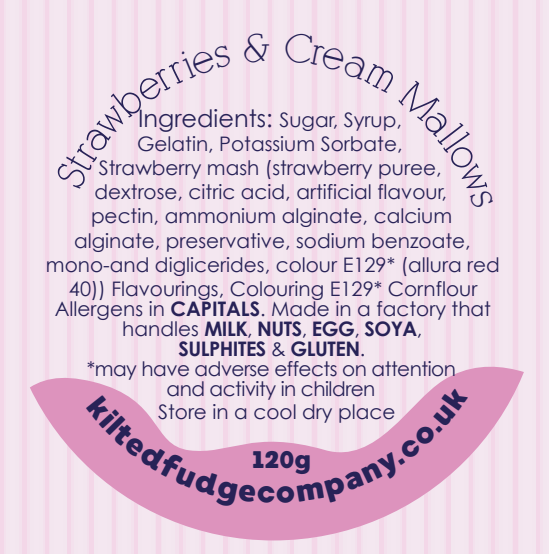
<style>
.page{position:relative;width:549px;height:554px;background:#fff}
.page>*{position:absolute;margin:0;border:0;box-sizing:border-box;transform-origin:0 0}
.t1{font:24px "Century Gothic";color:#272257}
.t2{font:24px "MADE Waffle Soft";color:#272257}
.t3{font:20px/24px "Century Gothic";color:#272257;text-align:center}
.t4{font:20px/20px "Century Gothic";letter-spacing:-.025em;color:#272257;text-align:center}
.s1{font-size:20px}
.s2{font-weight:700}
</style>
<div class="page">
<div style="left:0;top:0;width:548px;height:554px;background:#f3d7e8"></div>
<hr style="left:0;top:0;width:1px;height:554px;background:#f4e7f0">
<div style="left:4px;top:0;width:18px;height:554px;background:#f4e7f0"></div>
<div style="left:71px;top:0;width:18px;height:554px;background:#f4e7f0"></div>
<div style="left:94px;top:0;width:17px;height:554px;background:#f4e7f0"></div>
<div style="left:138px;top:0;width:18px;height:554px;background:#f4e7f0"></div>
<div style="left:160px;top:0;width:18px;height:554px;background:#f4e7f0"></div>
<div style="left:183px;top:0;width:18px;height:554px;background:#f4e7f0"></div>
<div style="left:205px;top:0;width:18px;height:554px;background:#f4e7f0"></div>
<div style="left:227px;top:0;width:18px;height:554px;background:#f4e7f0"></div>
<div style="left:250px;top:0;width:18px;height:554px;background:#f4e7f0"></div>
<div style="left:272px;top:0;width:18px;height:554px;background:#f4e7f0"></div>
<div style="left:294px;top:0;width:18px;height:554px;background:#f4e7f0"></div>
<div style="left:316px;top:0;width:18px;height:554px;background:#f4e7f0"></div>
<div style="left:361px;top:0;width:18px;height:554px;background:#f4e7f0"></div>
<div style="left:339px;top:0;width:18px;height:554px;background:#f4e7f0"></div>
<div style="left:383px;top:0;width:18px;height:554px;background:#f4e7f0"></div>
<div style="left:406px;top:0;width:18px;height:554px;background:#f4e7f0"></div>
<div style="left:428px;top:0;width:18px;height:554px;background:#f4e7f0"></div>
<div style="left:450px;top:0;width:18px;height:554px;background:#f4e7f0"></div>
<div style="left:473px;top:0;width:17px;height:554px;background:#f4e7f0"></div>
<div style="left:495px;top:0;width:18px;height:554px;background:#f4e7f0"></div>
<div style="left:517px;top:0;width:18px;height:554px;background:#f4e7f0"></div>
<div style="left:539px;top:0;width:9px;height:554px;background:#f4e7f0"></div>
<div style="left:27px;top:0;width:18px;height:554px;background:#f4e7f0"></div>
<div style="left:49px;top:0;width:18px;height:554px;background:#f4e7f0"></div>
<div style="left:116px;top:0;width:18px;height:554px;background:#f4e7f0"></div>
<svg style="left:30px;top:349px;width:510px;height:191px"></svg>
<svg style="left:86px;top:385px;width:382px;height:122px"></svg>
<svg style="left:160px;top:45px;width:68px;height:144px"></svg>
<svg style="left:316px;top:32px;width:135px;height:177px"></svg>
<p class="t1" style="left:138px;top:102px;width:265px">Ingredients: <span class="s1">Sugar, Syrup,</span></p>
<p class="t3" style="left:46px;top:132px;width:455px">Gelatin, Potassium Sorbate,<br>Strawberry mash (strawberry puree,<br>dextrose, citric acid, artificial flavour,<br>pectin, ammonium alginate, calcium<br>alginate, preservative, sodium benzoate, mono-and diglicerides, colour E129* (allura red 40)) Flavourings, Colouring E129* Cornflour</p>
<p class="t4" style="left:55px;top:298px;width:437px">Allergens in <span class="s2">CAPITALS</span>. Made in a factory that handles <span class="s2">MILK</span>, <span class="s2">NUTS</span>, <span class="s2">EGG</span>, <span class="s2">SOYA</span>,<br><span class="s2">SULPHITES</span> &amp; <span class="s2">GLUTEN</span>.<br>*may have adverse effects on attention<br>and activity in children</p>
<p class="t3" style="left:158px;top:400px;width:239px">Store in a cool dry place</p>
<p class="t2" style="left:252px;top:445px;width:60px">120g</p>
</div>
